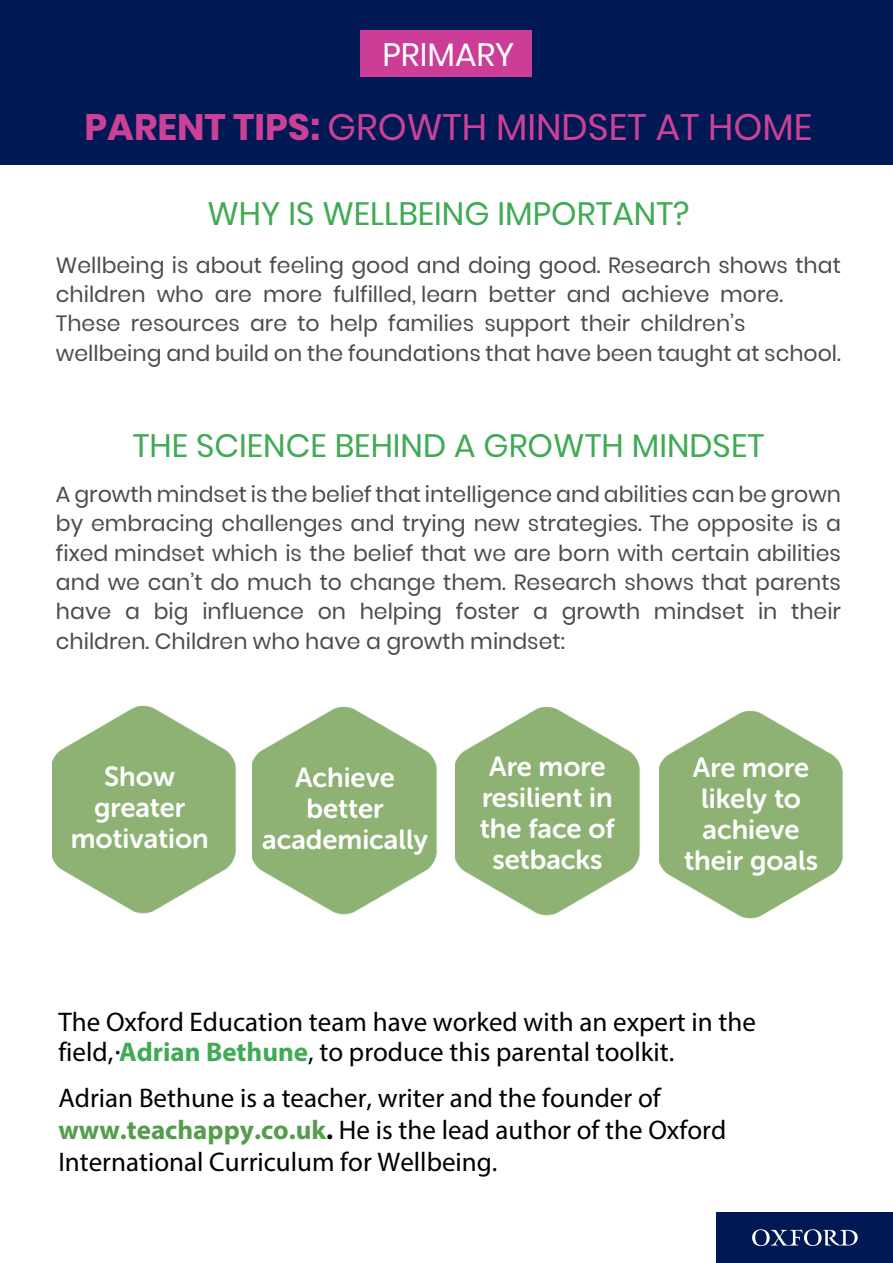
<style>
.page{position:relative;width:893px;height:1263px;background:#fff}
.page>*{position:absolute;margin:0;border:0;box-sizing:border-box;transform-origin:0 0}
.A_head{font:36.75px "Poppins";color:#cc4197}
.A_head-2{font:32.4px "Poppins";color:#40aa55}
.A_head-3{font:32.4px "Poppins";color:#fff}
.t1{font:27.6px/31px "Museo Sans Rounded 700";color:#fff;text-align:center}
.t2{font:27px/32.4px "Myriad Pro";color:#000}
.A_head-4{font:22.05px/29.4px "Poppins";color:#4b4c4d}
.s1{font-weight:700}
.s2{font-weight:700;color:#40aa55}
.s3{font-weight:700;color:#559d4d}
</style>
<div class="page">
<img style="left:52px;top:705px;width:184px;height:209px">
<img style="left:659px;top:710px;width:184px;height:209px">
<img style="left:456px;top:706px;width:184px;height:210px">
<img style="left:253px;top:706px;width:184px;height:209px">
<div style="left:716px;top:1212px;width:177px;height:51px;background:#001954"></div>
<svg style="left:752px;top:1229px;width:106px;height:17px"></svg>
<div style="left:0;top:0;width:893px;height:165px;background:#001954"></div>
<svg style="left:116px;top:1050px;width:4px;height:4px"></svg>
<div style="left:361px;top:30px;width:171px;height:47px;background:#cb3d97"></div>
<p class="A_head-3" style="left:382px;top:35px;width:133px">PRIMARY</p>
<p class="A_head" style="left:84px;top:105px;width:730px"><span class="s1">PARENT TIPS:</span> GROWTH MINDSET AT HOME</p>
<p class="A_head-2" style="left:207px;top:195px;width:484px">WHY IS WELLBEING IMPORTANT?</p>
<p class="A_head-4" style="left:56px;top:250px;width:786px">Wellbeing is about feeling good and doing good. Research shows that children who are more fulfilled, learn better and achieve more.<br>These resources are to help families support their children’s wellbeing and build on the foundations that have been taught at school.</p>
<p class="A_head-2" style="left:133px;top:426px;width:633px">THE SCIENCE BEHIND A GROWTH MINDSET</p>
<p class="A_head-4" style="left:56px;top:479px;width:786px;text-align:justify">A growth mindset is the belief that intelligence and abilities can be grown by embracing challenges and trying new strategies. The opposite is a fixed mindset which is the belief that we are born with certain abilities and we can’t do much to change them. Research shows that parents have a big influence on helping foster a growth mindset in their children. Children who have a growth mindset:</p>
<p class="t1" style="left:71px;top:761px;width:140px">Show greater motivation</p>
<p class="t1" style="left:262px;top:762px;width:167px">Achieve better academically</p>
<p class="t1" style="left:480px;top:751px;width:137px">Are more resilient in the face of setbacks</p>
<p class="t1" style="left:684px;top:751px;width:135px">Are more likely to achieve their goals</p>
<p class="t2" style="left:58px;top:1007px;width:699px;line-height:29.4px">The Oxford Education team have worked with an expert in the field, <span class="s2">Adrian Bethune</span>, to produce this parental toolkit.</p>
<p class="t2" style="left:58px;top:1081px;width:669px">Adrian Bethune is a teacher, writer and the founder of <span class="s3">www.teachappy.co.uk</span><span class="s1">.</span> He is the lead author of the Oxford<br>International Curriculum for Wellbeing.</p>
</div>
